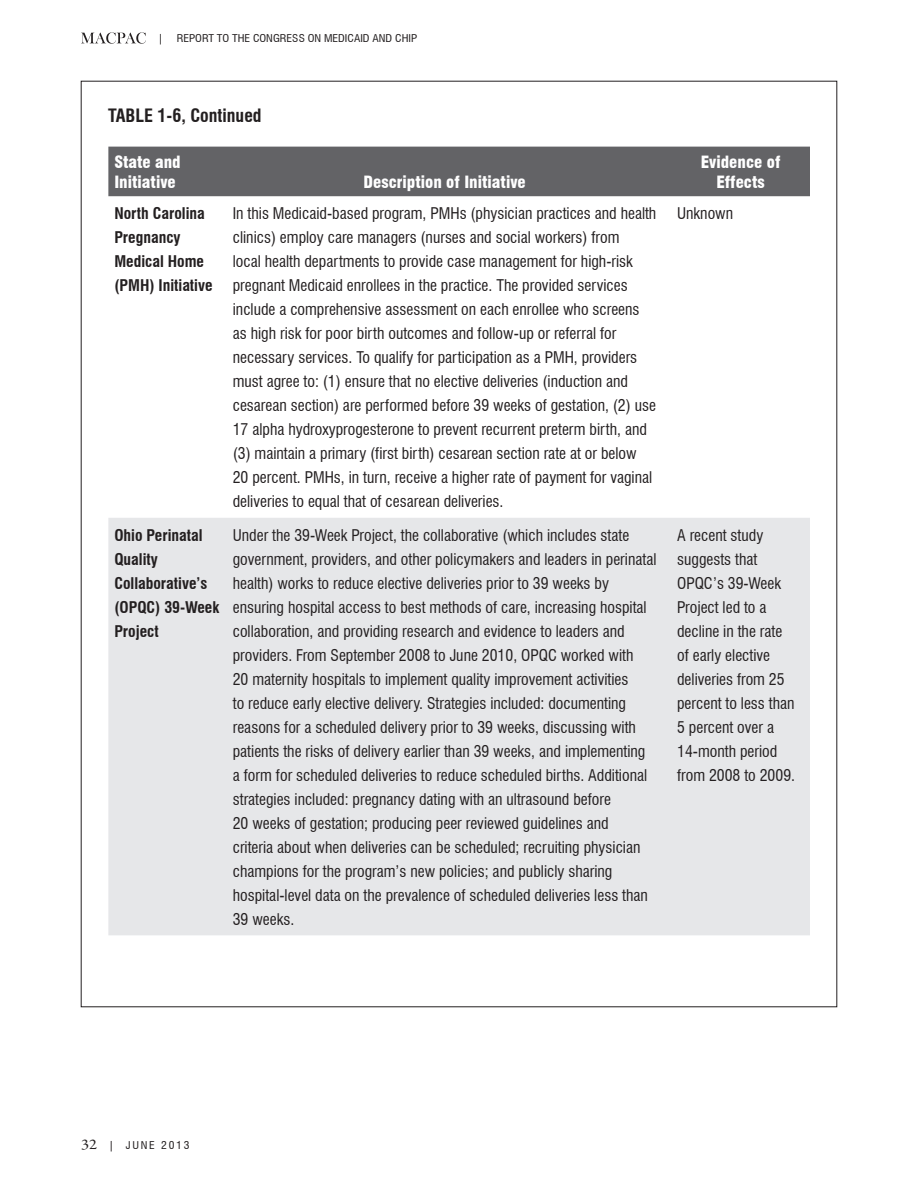
<style>
.page{position:relative;width:918px;height:1188px;background:#fff}
.page>*{position:absolute;margin:0;border:0;box-sizing:border-box;transform-origin:0 0}
.t1{font:700 condensed 18px "Swiss 721 BT";color:#231f20}
.t2{font:900 condensed 16.5px/19.8px "Swiss 721 BT";color:#fff}
.t3{font:condensed 15.75px/24px "Swiss 721 BT";color:#231f20}
.t4{font:700 condensed 15.75px/24px "Swiss 721 BT";color:#231f20}
.t5{font:condensed 10.5px "Swiss 721 BT";color:#231f20;scale:1.1 1}
.t6{font:condensed 10.5px "Swiss 721 BT";letter-spacing:.15em;color:#231f20;scale:1.1 1}
.s1{font-family:"Garamond Premr Pro";font-stretch:normal;font-size:15px}
</style>
<div class="page">
<svg style="left:81px;top:32px;width:65px;height:12px"></svg>
<div style="left:108px;top:147px;width:702px;height:49px;background:#636366"></div>
<div style="left:108px;top:518px;width:702px;height:417px;background:#e6e7e9"></div>
<p class="t5" style="left:158px;top:32px;width:7px">|</p>
<p class="t5" style="left:177px;top:32px;width:210px">Report to the Congress on Medicaid and CHIP</p>
<p class="t1" style="left:108px;top:104px;width:155px">TABLE 1-6, Continued</p>
<p class="t2" style="left:114px;top:152px;width:68px">State and<br>Initiative</p>
<p class="t2" style="left:364px;top:172px;width:164px">Description of Initiative</p>
<p class="t2" style="left:701px;top:152px;width:81px;text-align:center">Evidence of<br>Effects</p>
<p class="t4" style="left:114px;top:201px;width:100px">North Carolina<br>Pregnancy<br>Medical Home (PMH) Initiative</p>
<p class="t3" style="left:233px;top:201px;width:425px">In this Medicaid-based program, PMHs (physician practices and health clinics) employ care managers (nurses and social workers) from<br>local health departments to provide case management for high-risk pregnant Medicaid enrollees in the practice. The provided services include a comprehensive assessment on each enrollee who screens as high risk for poor birth outcomes and follow-up or referral for necessary services. To qualify for participation as a PMH, providers must agree to: (1) ensure that no elective deliveries (induction and cesarean section) are performed before 39 weeks of gestation, (2) use 17 alpha hydroxyprogesterone to prevent recurrent preterm birth, and (3) maintain a primary (first birth) cesarean section rate at or below<br>20 percent. PMHs, in turn, receive a higher rate of payment for vaginal deliveries to equal that of cesarean deliveries.</p>
<p class="t3" style="left:677px;top:201px;width:58px">Unknown</p>
<p class="t4" style="left:114px;top:523px;width:106px">Ohio Perinatal<br>Quality<br>Collaborative’s (OPQC) 39-Week<br>Project</p>
<p class="t3" style="left:233px;top:523px;width:425px">Under the 39-Week Project, the collaborative (which includes state government, providers, and other policymakers and leaders in perinatal health) works to reduce elective deliveries prior to 39 weeks by ensuring hospital access to best methods of care, increasing hospital collaboration, and providing research and evidence to leaders and providers. From September 2008 to June 2010, OPQC worked with<br>20 maternity hospitals to implement quality improvement activities<br>to reduce early elective delivery. Strategies included: documenting reasons for a scheduled delivery prior to 39 weeks, discussing with patients the risks of delivery earlier than 39 weeks, and implementing<br>a form for scheduled deliveries to reduce scheduled births. Additional strategies included: pregnancy dating with an ultrasound before<br>20 weeks of gestation; producing peer reviewed guidelines and<br>criteria about when deliveries can be scheduled; recruiting physician champions for the program’s new policies; and publicly sharing hospital-level data on the prevalence of scheduled deliveries less than 39 weeks.</p>
<p class="t3" style="left:677px;top:523px;width:119px">A recent study suggests that<br>OPQC’s 39-Week<br>Project led to a decline in the rate of early elective deliveries from 25 percent to less than<br>5 percent over a<br>14-month period from 2008 to 2009.</p>
<p class="t6" style="left:81px;top:1139px;width:100px"><span class="s1">32</span> | June 2013</p>
</div>
